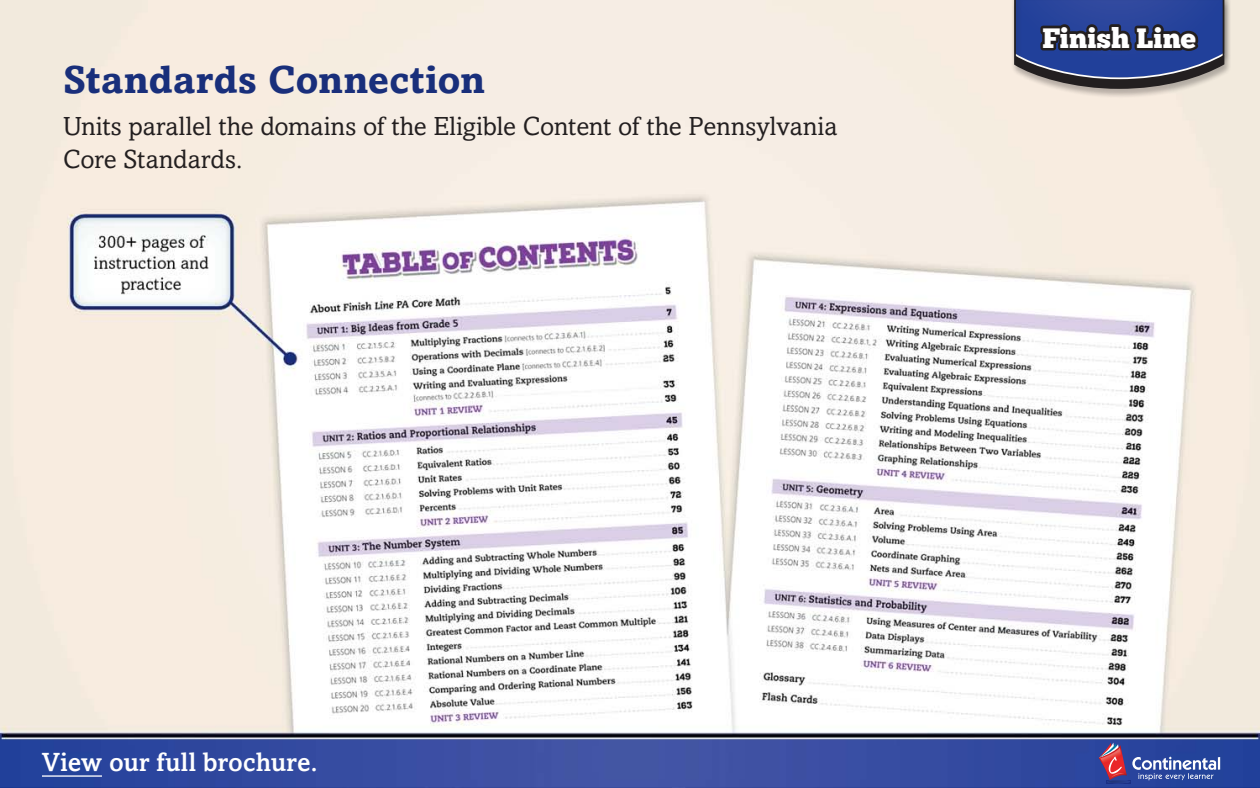
<style>
.page{position:relative;width:1260px;height:788px;background:#fff}
.page>*{position:absolute;margin:0;border:0;box-sizing:border-box;transform-origin:0 0}
.t1{font:700 38.5px "Amasis";color:#192f7b;scale:1.04 1}
.t2{font:28px "Chunk Five";color:#fff}
.t3{font:26.25px/33.2px "Amasis";letter-spacing:.005em;color:#231f20}
.t4{font:500 26.25px "Amasis";letter-spacing:.01em;color:#fff}
</style>
<div class="page">
<img style="left:0;top:0;width:1260px;height:787px">
<hr style="left:42px;top:775px;width:60px;height:1px;background:#fff">
<hr style="left:1107px;top:780px;width:24px;height:3px;background:#fff;border-radius:50%">
<hr style="left:1107px;top:780px;width:23px;height:3px;background:#efeeed;border-radius:50%">
<hr style="left:1107px;top:780px;width:22px;height:3px;background:#e4e2e1;border-radius:50%">
<hr style="left:1107px;top:780px;width:21px;height:3px;background:#d9d7d7;border-radius:50%">
<svg style="left:1099px;top:742px;width:121px;height:40px;background:#585c9e"></svg>
<div style="left:1011px;top:0;width:221px;height:98px;background:#231f20;opacity:.3"></div>
<svg style="left:1013px;top:0;width:213px;height:90px;background:#3b4a7d"></svg>
<h1 class="t1" style="left:63px;top:56px;width:407px">Standards Connection</h1>
<p class="t3" style="left:63px;top:109px;width:776px">Units parallel the domains of the Eligible Content of the Pennsylvania<br>Core Standards.</p>
<p class="t2" style="left:1042px;top:25px;width:155px">Finish Line</p>
<p class="t4" style="left:42px;top:746px;width:277px">View our full brochure.</p>
</div>
